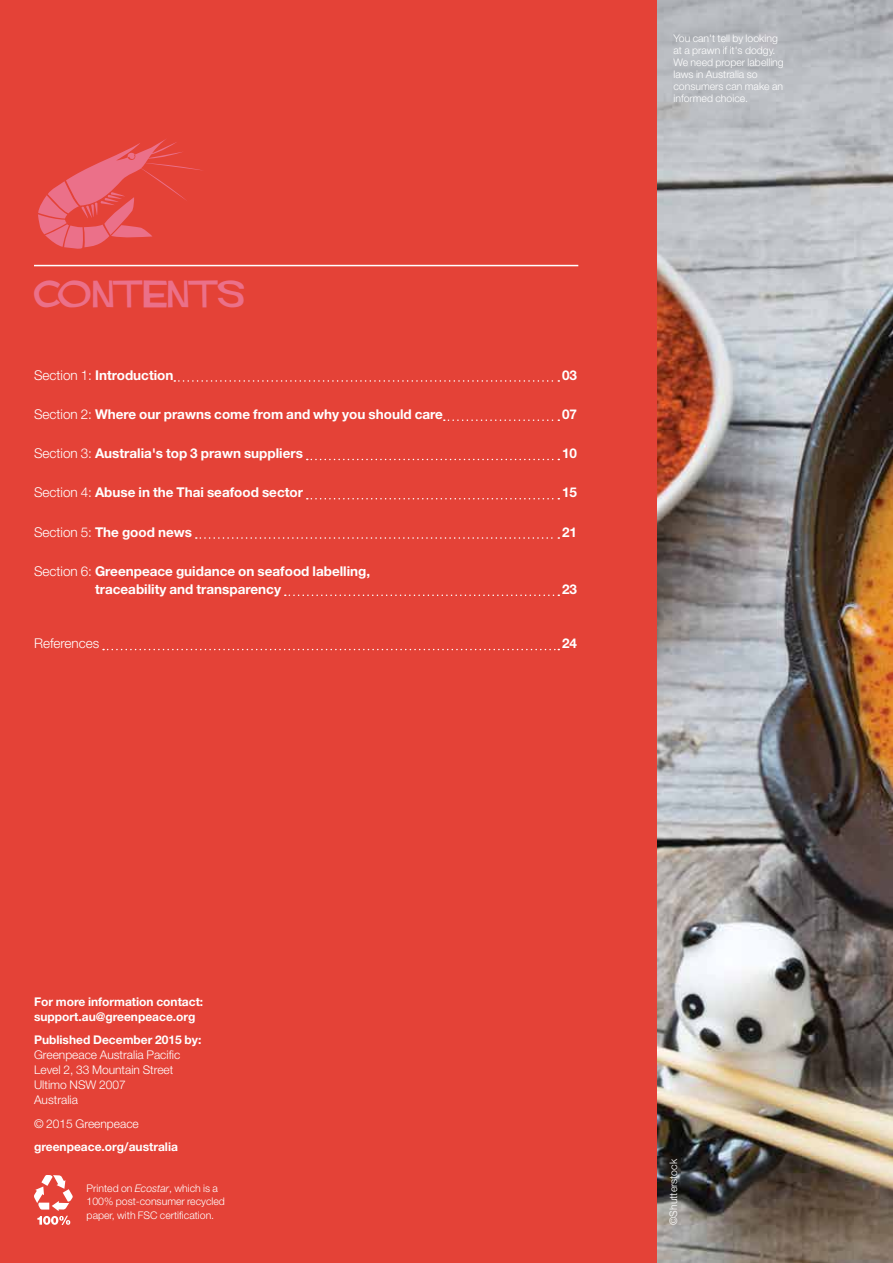
<style>
.page{position:relative;width:893px;height:1263px;background:#fff}
.page>*{position:absolute;margin:0;border:0;box-sizing:border-box;transform-origin:0 0}
.t1{font:27px "HITCHCOCK";color:#eb7089}
.t2{font:700 13.5px/18px "Helvetica Neue LT Std";color:#fff}
.t3{font:300 13.5px "Helvetica Neue LT Std";color:#fff}
.t4{font:700 12px/15px "Helvetica Neue LT Std";color:#fff}
.t5{font:300 12px/15px "Helvetica Neue LT Std";color:#fff}
.t6{font:300 10.5px/12px "Helvetica Neue LT Std";color:#fff}
.s1{font-weight:300}
.s2{font-style:italic}
</style>
<div class="page">
<img style="left:657px;top:0;width:236px;height:1263px">
<div style="left:0;top:0;width:657px;height:1263px;background:#e44237"></div>
<hr style="left:34px;top:265px;width:544px;height:1px;background:#fff">
<svg style="left:174px;top:380px;width:385px;height:2px"></svg>
<svg style="left:444px;top:419px;width:115px;height:2px"></svg>
<svg style="left:307px;top:459px;width:252px;height:1px"></svg>
<svg style="left:307px;top:498px;width:252px;height:1px"></svg>
<svg style="left:196px;top:537px;width:363px;height:2px"></svg>
<svg style="left:285px;top:594px;width:274px;height:2px"></svg>
<svg style="left:103px;top:649px;width:456px;height:1px"></svg>
<svg style="left:38px;top:139px;width:164px;height:110px"></svg>
<svg style="left:34px;top:1175px;width:39px;height:50px"></svg>
<h1 class="t1" style="left:34px;top:280px;width:213px">CONTENTS</h1>
<p class="t2" style="left:34px;top:365px;width:141px"><span class="s1">Section 1:</span> Introduction</p>
<p class="t2" style="left:562px;top:365px;width:17px">03</p>
<p class="t2" style="left:34px;top:405px;width:410px"><span class="s1">Section 2:</span> Where our prawns come from and why you should care</p>
<p class="t2" style="left:562px;top:405px;width:17px">07</p>
<p class="t2" style="left:34px;top:444px;width:270px"><span class="s1">Section 3:</span> Australia's top 3 prawn suppliers</p>
<p class="t2" style="left:562px;top:444px;width:17px">10</p>
<p class="t2" style="left:34px;top:483px;width:270px"><span class="s1">Section 4:</span> Abuse in the Thai seafood sector</p>
<p class="t2" style="left:562px;top:483px;width:17px">15</p>
<p class="t2" style="left:34px;top:522px;width:160px"><span class="s1">Section 5:</span> The good news</p>
<p class="t2" style="left:562px;top:522px;width:17px">21</p>
<p class="t2" style="left:95px;top:562px;width:277px;text-indent:-61px"><span class="s1">Section 6:</span> Greenpeace guidance on seafood labelling, traceability and transparency</p>
<p class="t2" style="left:562px;top:580px;width:17px">23</p>
<p class="t3" style="left:34px;top:635px;width:67px">References</p>
<p class="t2" style="left:562px;top:634px;width:17px">24</p>
<p class="t6" style="left:673px;top:32px;width:112px">You can't tell by looking at a prawn if it's dodgy.<br>We need proper labelling laws in Australia so consumers can make an informed choice.</p>
<p class="t4" style="left:34px;top:993px;width:171px">For more information contact: support.au@greenpeace.org</p>
<p class="t4" style="left:34px;top:1032px;width:169px">Published December 2015 by:</p>
<p class="t5" style="left:34px;top:1047px;width:148px">Greenpeace Australia Pacific<br>Level 2, 33 Mountain Street<br>Ultimo NSW 2007<br>Australia</p>
<p class="t5" style="left:34px;top:1115px;width:106px">© 2015 Greenpeace</p>
<p class="t4" style="left:34px;top:1139px;width:145px">greenpeace.org/australia</p>
<p class="t6" style="left:87px;top:1181px;width:140px;line-height:13.5px">Printed on <span class="s2">Ecostar</span>, which is a<br>100% post-consumer recycled paper, with FSC certification.</p>
<p class="t6" style="left:667px;top:1225px;width:68px;rotate:-90deg">©Shutterstock</p>
</div>
